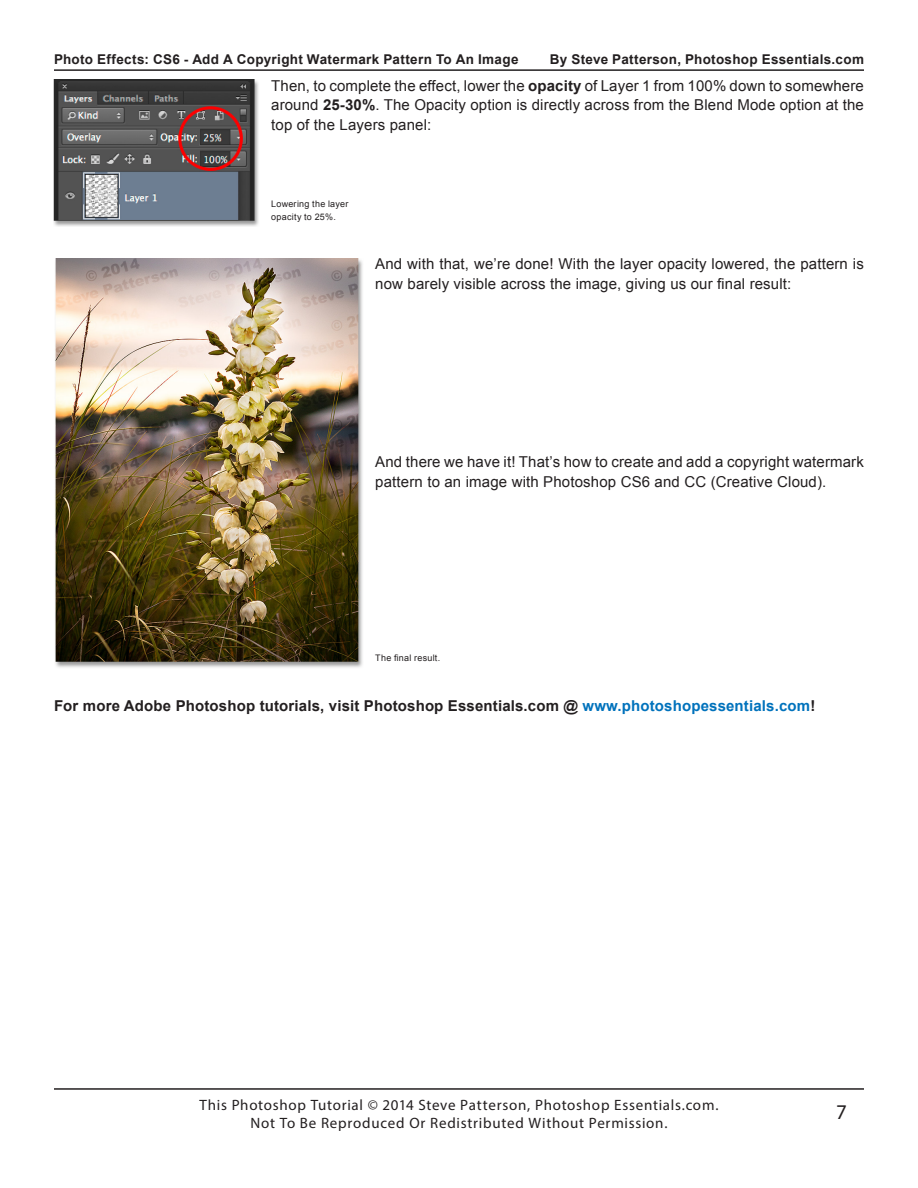
<style>
.page{position:relative;width:918px;height:1188px;background:#fff}
.page>*{position:absolute;margin:0;border:0;box-sizing:border-box;transform-origin:0 0}
.t1{font:21px "Myriad Pro";color:#231f20}
.t2{font:15px/19.5px "Arial";letter-spacing:.01em;color:#231f20}
.t3{font:15px/18px "Myriad Pro";letter-spacing:.05em;color:#231f20;text-align:center}
.t4{font:700 15px "Arial";letter-spacing:.01em;color:#231f20}
.t5{font:700 13.5px "Arial";letter-spacing:.025em;color:#231f20}
.sub_text{font:9px/13.5px "Arial";letter-spacing:.03em;color:#231f20}
.s1{font-weight:700}
.s2{color:#0072bc}
</style>
<div class="page">
<hr style="left:54px;top:1088px;width:810px;height:2px;background:#231f20">
<hr style="left:54px;top:69px;width:810px;height:2px;background:#231f20">
<img style="left:54px;top:80px;width:205px;height:146px">
<img style="left:55px;top:258px;width:308px;height:410px">
<p class="t5" style="left:54px;top:50px;width:466px">Photo Effects: CS6 - Add A Copyright Watermark Pattern To An Image</p>
<p class="t5" style="left:550px;top:50px;width:316px">By Steve Patterson, Photoshop Essentials.com</p>
<p class="t2" style="left:271px;top:76px;width:594px;text-align:justify">Then, to complete the effect, lower the <span class="s1">opacity</span> of Layer 1 from 100% down to somewhere around <span class="s1">25-30%</span>. The Opacity option is directly across from the Blend Mode option at the top of the Layers panel:</p>
<p class="sub_text" style="left:271px;top:197px;width:79px">Lowering the layer opacity to 25%.</p>
<p class="t2" style="left:375px;top:254px;width:490px">And with that, we’re done! With the layer opacity lowered, the pattern is now barely visible across the image, giving us our final result:</p>
<p class="t2" style="left:375px;top:452px;width:490px">And there we have it! That’s how to create and add a copyright watermark pattern to an image with Photoshop CS6 and CC (Creative Cloud).</p>
<p class="sub_text" style="left:375px;top:651px;width:66px">The final result.</p>
<p class="t4" style="left:54px;top:696px;width:763px">For more Adobe Photoshop tutorials, visit Photoshop Essentials.com @ <span class="s2">www.photoshopessentials.com</span>!</p>
<p class="t3" style="left:200px;top:1096px;width:520px">This Photoshop Tutorial © 2014 Steve Patterson, Photoshop Essentials.com.<br>Not To Be Reproduced Or Redistributed Without Permission.</p>
<h1 class="t1" style="left:836px;top:1099px;width:12px">7</h1>
</div>
